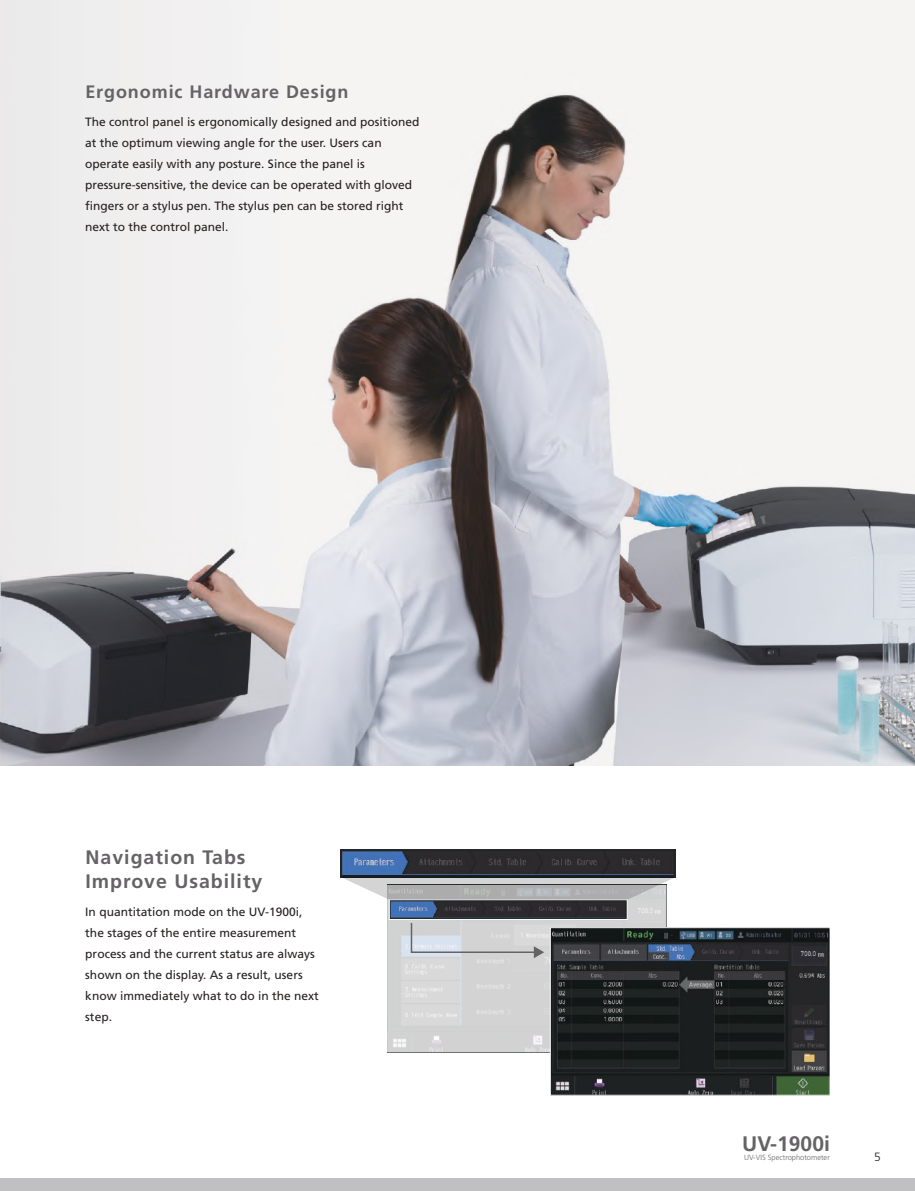
<style>
.page{position:relative;width:915px;height:1191px;background:#fff}
.page>*{position:absolute;margin:0;border:0;box-sizing:border-box;transform-origin:0 0}
.t1{font:700 21px "Frutiger";color:#656365}
.t2{font:700 19.5px/23.4px "Frutiger";letter-spacing:.05em;color:#656365}
.t3{font:700 18px "Frutiger";letter-spacing:.05em;color:#656365}
.t4{font:12px/21px "Frutiger";color:#241f1f}
.t5{font:300 12px "Frutiger";color:#241f1f}
.t6{font:300 7.5px "Frutiger";color:#656365}
</style>
<div class="page">
<div style="left:0;top:1178px;width:914px;height:13px;background:#c0bfc1"></div>
<img style="left:0;top:0;width:914px;height:765px">
<svg style="left:387px;top:899px;width:279px;height:153px;fill:#d3d3d3"></svg>
<img style="left:551px;top:929px;width:277px;height:164px">
<div style="left:389px;top:899px;width:238px;height:20px;border:1px solid #fff"></div>
<img style="left:340px;top:849px;width:335px;height:28px">
<svg style="left:340px;top:877px;width:335px;height:22px"></svg>
<div style="left:549px;top:927px;width:281px;height:168px;border:1px solid #fff"></div>
<svg style="left:410px;top:921px;width:134px;height:37px"></svg>
<h3 class="t3" style="left:85px;top:81px;width:264px">Ergonomic Hardware Design</h3>
<p class="t4" style="left:85px;top:111px;width:336px">The control panel is ergonomically designed and positioned at the optimum viewing angle for the user. Users can operate easily with any posture. Since the panel is pressure-sensitive, the device can be operated with gloved fingers or a stylus pen. The stylus pen can be stored right next to the control panel.</p>
<h2 class="t2" style="left:85px;top:845px;width:178px">Navigation Tabs<br>Improve Usability</h2>
<p class="t4" style="left:85px;top:901px;width:235px">In quantitation mode on the UV-1900i, the stages of the entire measurement process and the current status are always shown on the display. As a result, users know immediately what to do in the next step.</p>
<h1 class="t1" style="left:742px;top:1131px;width:89px">UV-1900i</h1>
<p class="t6" style="left:743px;top:1153px;width:87px">UV-VIS Spectrophotometer</p>
<p class="t5" style="left:873px;top:1150px;width:8px">5</p>
</div>
